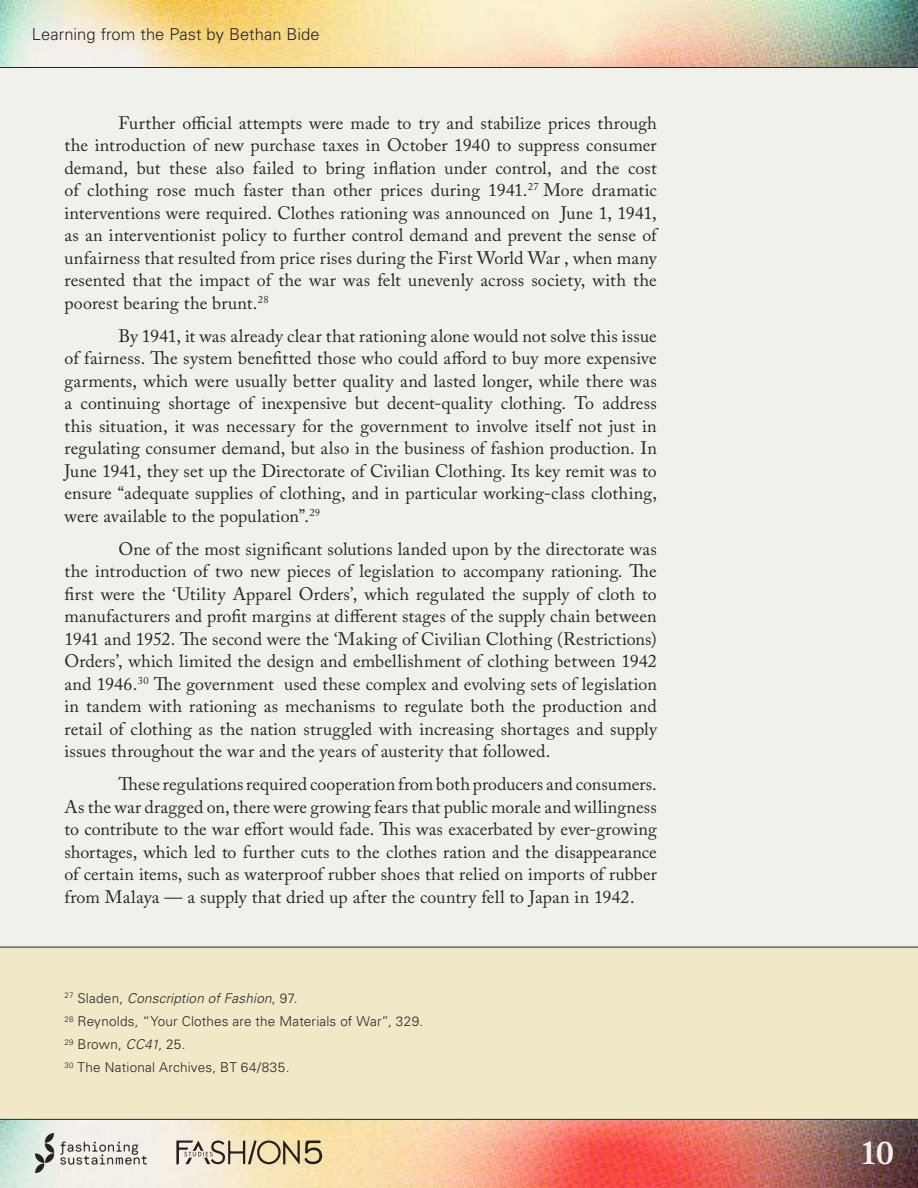
<style>
.page{position:relative;width:918px;height:1188px;background:#f1f1ec}
.page>*{position:absolute;margin:0;border:0;box-sizing:border-box;transform-origin:0 0}
.t1{font:600 31.5px "Bookmania";color:#f1f1ec}
.t2{font:18px/22.5px "Adobe Caslon Pro";letter-spacing:.01em;color:#282527;text-align:justify}
.t3{font:300 16.5px "Univers LT Std";letter-spacing:.005em;color:#282527}
.t4{font:300 13.5px/23.2px "Univers LT Std";letter-spacing:.015em;color:#282527}
.s1{font-style:italic}
</style>
<div class="page">
<div style="left:0;top:947px;width:918px;height:172px;background:#f0e8c7"></div>
<img style="left:0;top:1119px;width:918px;height:69px">
<img style="left:0;top:0;width:918px;height:68px">
<svg style="left:176px;top:1140px;width:146px;height:25px;background:#bdb096"></svg>
<img style="left:36px;top:1133px;width:111px;height:40px">
<p class="t3" style="left:32px;top:28px;width:290px">Learning from the Past by Bethan Bide</p>
<p class="t2" style="left:64px;top:113px;width:594px;text-indent:54px">Further official attempts were made to try and stabilize prices through the introduction of new purchase taxes in October 1940 to suppress consumer demand, but these also failed to bring inflation under control, and the cost of clothing rose much faster than other prices during 1941.<sup>27</sup> More dramatic interventions were required. Clothes rationing was announced on June 1, 1941, as an interventionist policy to further control demand and prevent the sense of unfairness that resulted from price rises during the First World War , when many resented that the impact of the war was felt unevenly across society, with the poorest bearing the brunt.<sup>28</sup></p>
<p class="t2" style="left:64px;top:326px;width:594px;text-indent:54px">By 1941, it was already clear that rationing alone would not solve this issue of fairness. The system benefitted those who could afford to buy more expensive garments, which were usually better quality and lasted longer, while there was a continuing shortage of inexpensive but decent-quality clothing. To address this situation, it was necessary for the government to involve itself not just in regulating consumer demand, but also in the business of fashion production. In June 1941, they set up the Directorate of Civilian Clothing. Its key remit was to ensure “adequate supplies of clothing, and in particular working-class clothing, were available to the population”.<sup>29</sup></p>
<p class="t2" style="left:64px;top:539px;width:594px;text-indent:54px">One of the most significant solutions landed upon by the directorate was the introduction of two new pieces of legislation to accompany rationing. The first were the ‘Utility Apparel Orders’, which regulated the supply of cloth to manufacturers and profit margins at different stages of the supply chain between 1941 and 1952. The second were the ‘Making of Civilian Clothing (Restrictions)<br>Orders’, which limited the design and embellishment of clothing between 1942 and 1946.<sup>30</sup> The government used these complex and evolving sets of legislation in tandem with rationing as mechanisms to regulate both the production and retail of clothing as the nation struggled with increasing shortages and supply issues throughout the war and the years of austerity that followed.</p>
<p class="t2" style="left:64px;top:775px;width:594px;text-indent:54px">These regulations required cooperation from both producers and consumers.<br>As the war dragged on, there were growing fears that public morale and willingness to contribute to the war effort would fade. This was exacerbated by ever-growing shortages, which led to further cuts to the clothes ration and the disappearance of certain items, such as waterproof rubber shoes that relied on imports of rubber from Malaya — a supply that dried up after the country fell to Japan in 1942.</p>
<p class="t4" style="left:64px;top:987px;width:360px"><sup>27</sup> Sladen, <span class="s1">Conscription of Fashion</span>, 97.<br><sup>28</sup> Reynolds, “Your Clothes are the Materials of War”, 329.<br><sup>29</sup> Brown, <span class="s1">CC41</span>, 25.<br><sup>30</sup> The National Archives, BT 64/835.</p>
<h1 class="t1" style="left:860px;top:1141px;width:36px">10</h1>
</div>
